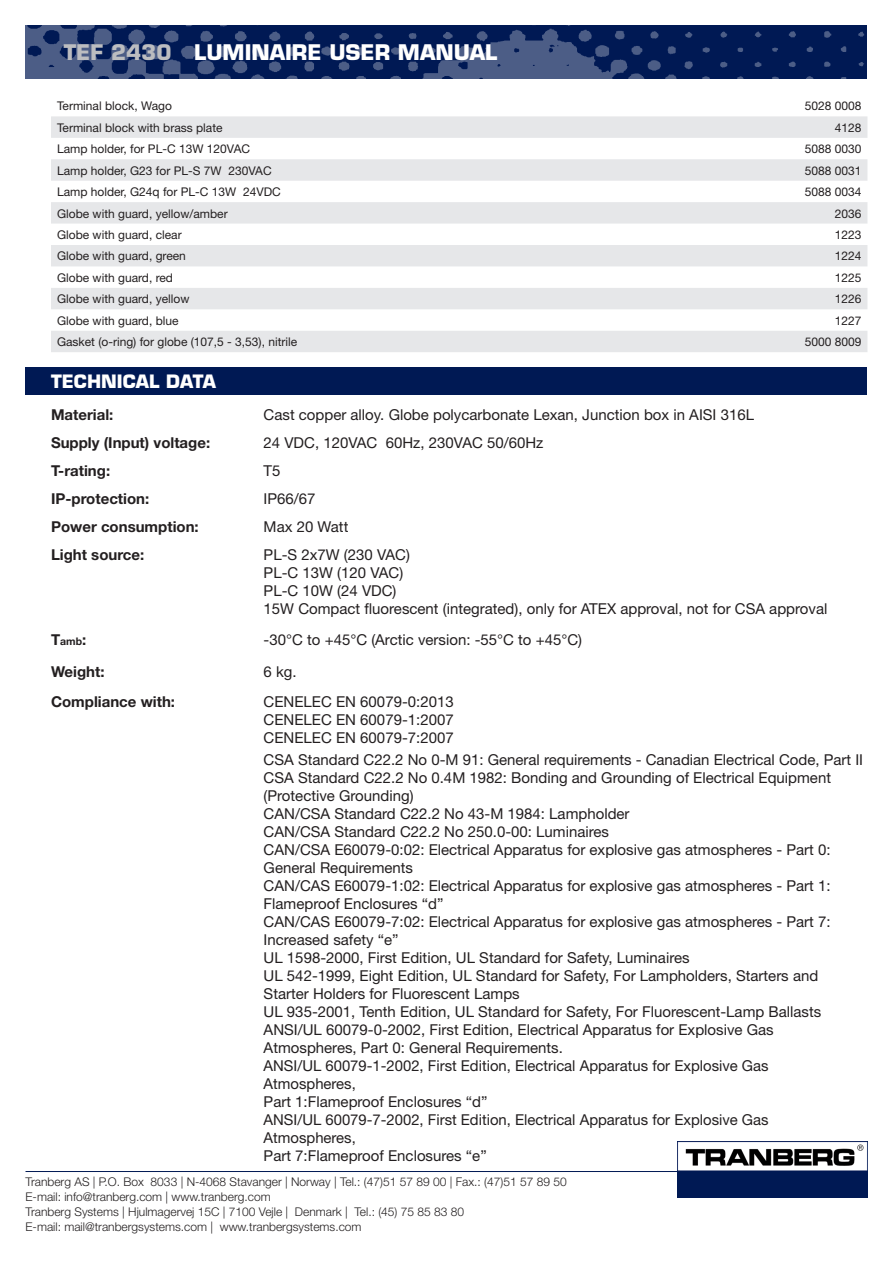
<style>
.page{position:relative;width:893px;height:1263px;background:#fff}
.page>*{position:absolute;margin:0;border:0;box-sizing:border-box;transform-origin:0 0}
.t1{font:700 21px "Eurostile LT Std";color:#fff}
.t2{font:700 18px "Eurostile LT Std";color:#fff}
.Teknisk_data{font:15px/18px "Helvetica Neue LT";color:#231f20}
.Teknisk_data-2{font:700 15px "Helvetica Neue LT";color:#231f20}
.t3{font:12px "Helvetica Neue LT";color:#231f20}
.Adresser{font:300 12px "Helvetica Neue LT";color:#231f20}
.Teknisk_data-3{font:700 10.5px "Helvetica Neue LT";color:#231f20}
.s1{color:#bcbdc0}
.s2{font-size:15px}
</style>
<div class="page">
<img style="left:26px;top:26px;width:841px;height:53px">
<img style="left:678px;top:1141px;width:190px;height:56px">
<hr style="left:26px;top:1171px;width:782px;height:1px;background:#001954">
<div style="left:26px;top:368px;width:841px;height:27px;background:#001954"></div>
<svg style="left:51px;top:116px;width:816px;height:236px;fill:#e6e7e9"></svg>
<p class="t1" style="left:64px;top:39px;width:435px"><span class="s1">TEF 2430</span> LUMINAIRE USER MANUAL</p>
<p class="t3" style="left:57px;top:99px;width:116px">Terminal block, Wago</p>
<p class="t3" style="left:805px;top:99px;width:58px">5028 0008</p>
<p class="t3" style="left:57px;top:120px;width:167px">Terminal block with brass plate</p>
<p class="t3" style="left:835px;top:120px;width:28px">4128</p>
<p class="t3" style="left:57px;top:142px;width:195px">Lamp holder, for PL-C 13W 120VAC</p>
<p class="t3" style="left:805px;top:142px;width:58px">5088 0030</p>
<p class="t3" style="left:57px;top:163px;width:216px">Lamp holder, G23 for PL-S 7W 230VAC</p>
<p class="t3" style="left:805px;top:163px;width:58px">5088 0031</p>
<p class="t3" style="left:57px;top:185px;width:225px">Lamp holder, G24q for PL-C 13W 24VDC</p>
<p class="t3" style="left:805px;top:185px;width:58px">5088 0034</p>
<p class="t3" style="left:57px;top:206px;width:172px">Globe with guard, yellow/amber</p>
<p class="t3" style="left:835px;top:206px;width:28px">2036</p>
<p class="t3" style="left:57px;top:228px;width:126px">Globe with guard, clear</p>
<p class="t3" style="left:835px;top:228px;width:28px">1223</p>
<p class="t3" style="left:57px;top:249px;width:130px">Globe with guard, green</p>
<p class="t3" style="left:835px;top:249px;width:28px">1224</p>
<p class="t3" style="left:57px;top:270px;width:118px">Globe with guard, red</p>
<p class="t3" style="left:835px;top:270px;width:28px">1225</p>
<p class="t3" style="left:57px;top:292px;width:134px">Globe with guard, yellow</p>
<p class="t3" style="left:835px;top:292px;width:28px">1226</p>
<p class="t3" style="left:57px;top:313px;width:123px">Globe with guard, blue</p>
<p class="t3" style="left:835px;top:313px;width:28px">1227</p>
<p class="t3" style="left:57px;top:335px;width:242px">Gasket (o-ring) for globe (107,5 - 3,53), nitrile</p>
<p class="t3" style="left:805px;top:335px;width:58px">5000 8009</p>
<p class="t2" style="left:51px;top:370px;width:167px">TECHNICAL DATA</p>
<p class="Teknisk_data-2" style="left:51px;top:405px;width:64px">Material:</p>
<p class="Teknisk_data" style="left:264px;top:405px;width:492px">Cast copper alloy. Globe polycarbonate Lexan, Junction box in AISI 316L</p>
<p class="Teknisk_data-2" style="left:51px;top:433px;width:161px">Supply (Input) voltage:</p>
<p class="Teknisk_data" style="left:264px;top:433px;width:281px">24 VDC, 120VAC 60Hz, 230VAC 50/60Hz</p>
<p class="Teknisk_data-2" style="left:51px;top:461px;width:61px">T-rating:</p>
<p class="Teknisk_data" style="left:264px;top:461px;width:18px">T5</p>
<p class="Teknisk_data-2" style="left:51px;top:489px;width:100px">IP-protection:</p>
<p class="Teknisk_data" style="left:264px;top:489px;width:53px">IP66/67</p>
<p class="Teknisk_data-2" style="left:51px;top:517px;width:149px">Power consumption:</p>
<p class="Teknisk_data" style="left:264px;top:517px;width:86px">Max 20 Watt</p>
<p class="Teknisk_data-2" style="left:51px;top:545px;width:95px">Light source:</p>
<p class="Teknisk_data" style="left:264px;top:545px;width:565px">PL-S 2x7W (230 VAC)<br>PL-C 13W (120 VAC)<br>PL-C 10W (24 VDC)<br>15W Compact fluorescent (integrated), only for ATEX approval, not for CSA approval</p>
<p class="Teknisk_data-3" style="left:51px;top:634px;width:37px"><span class="s2">T</span>amb<span class="s2">:</span></p>
<p class="Teknisk_data" style="left:264px;top:630px;width:320px">-30°C to +45°C (Arctic version: -55°C to +45°C)</p>
<p class="Teknisk_data-2" style="left:51px;top:662px;width:55px">Weight:</p>
<p class="Teknisk_data" style="left:264px;top:663px;width:35px">6 kg.</p>
<p class="Teknisk_data-2" style="left:51px;top:692px;width:126px">Compliance with:</p>
<p class="Teknisk_data" style="left:264px;top:692px;width:192px;text-align:justify">CENELEC EN 60079-0:2013<br>CENELEC EN 60079-1:2007<br>CENELEC EN 60079-7:2007</p>
<p class="Teknisk_data" style="left:264px;top:751px;width:601px">CSA Standard C22.2 No 0-M 91: General requirements - Canadian Electrical Code, Part II CSA Standard C22.2 No 0.4M 1982: Bonding and Grounding of Electrical Equipment (Protective Grounding)<br>CAN/CSA Standard C22.2 No 43-M 1984: Lampholder<br>CAN/CSA Standard C22.2 No 250.0-00: Luminaires<br>CAN/CSA E60079-0:02: Electrical Apparatus for explosive gas atmospheres - Part 0:<br>General Requirements<br>CAN/CAS E60079-1:02: Electrical Apparatus for explosive gas atmospheres - Part 1:<br>Flameproof Enclosures “d”<br>CAN/CAS E60079-7:02: Electrical Apparatus for explosive gas atmospheres - Part 7:<br>Increased safety “e”<br>UL 1598-2000, First Edition, UL Standard for Safety, Luminaires<br>UL 542-1999, Eight Edition, UL Standard for Safety, For Lampholders, Starters and Starter Holders for Fluorescent Lamps<br>UL 935-2001, Tenth Edition, UL Standard for Safety, For Fluorescent-Lamp Ballasts ANSI/UL 60079-0-2002, First Edition, Electrical Apparatus for Explosive Gas Atmospheres, Part 0: General Requirements.<br>ANSI/UL 60079-1-2002, First Edition, Electrical Apparatus for Explosive Gas Atmospheres,<br>Part 1:Flameproof Enclosures “d”<br>ANSI/UL 60079-7-2002, First Edition, Electrical Apparatus for Explosive Gas Atmospheres,<br>Part 7:Flameproof Enclosures “e”</p>
<p class="Adresser" style="left:26px;top:1174px;width:543px">Tranberg AS | P.O. Box 8033 | N-4068 Stavanger | Norway | Tel.: (47)51 57 89 00 | Fax.: (47)51 57 89 50</p>
<p class="Adresser" style="left:26px;top:1189px;width:247px">E-mail: info@tranberg.com | www.tranberg.com</p>
<p class="Adresser" style="left:26px;top:1204px;width:440px">Tranberg Systems | Hjulmagervej 15C | 7100 Vejle | Denmark | Tel.: (45) 75 85 83 80</p>
<p class="Adresser" style="left:26px;top:1219px;width:338px">E-mail: mail@tranbergsystems.com | www.tranbergsystems.com</p>
</div>
